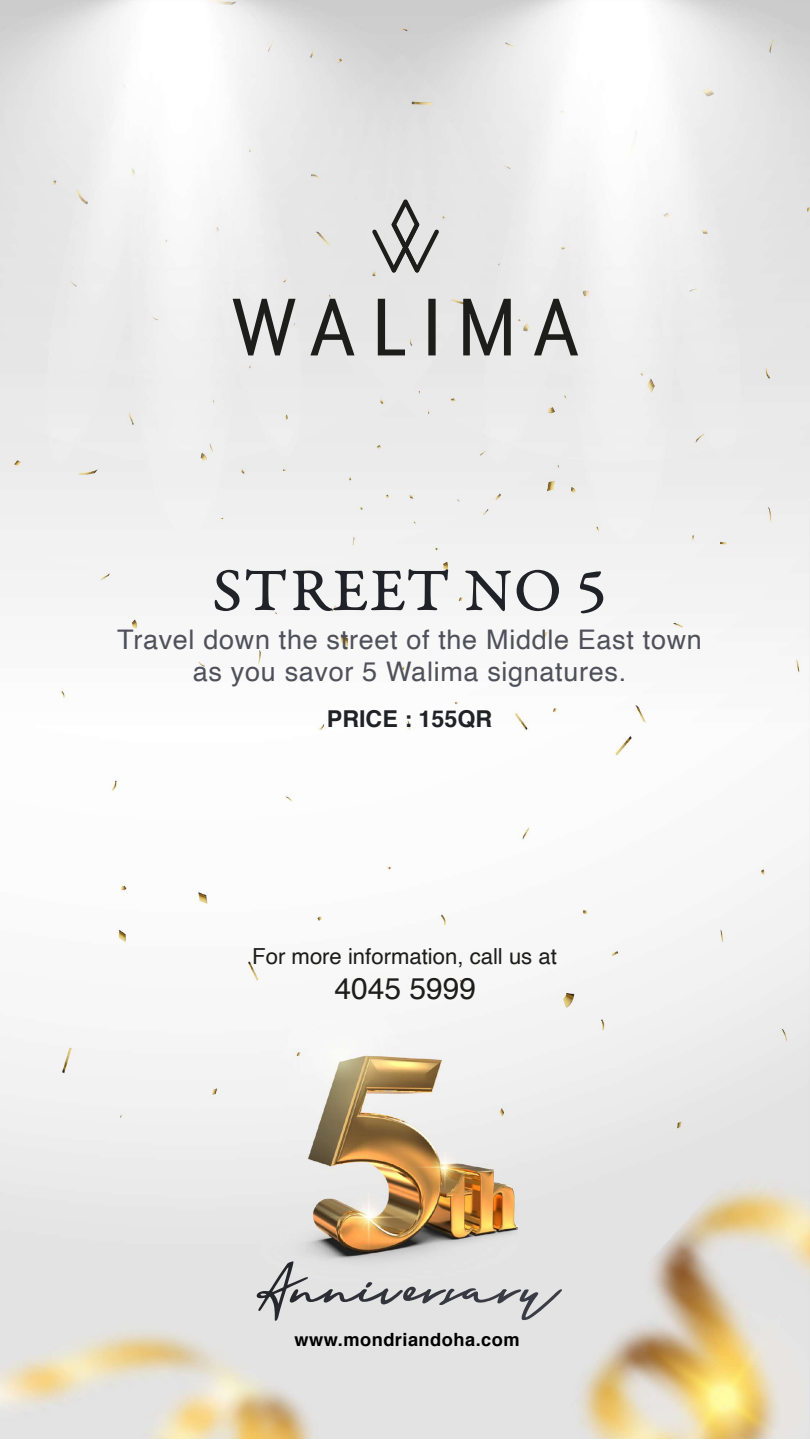
<style>
.page{position:relative;width:810px;height:1440px;background:#fff}
.page>*{position:absolute;margin:0;border:0;box-sizing:border-box;transform-origin:0 0}
.t1{font:63.75px "Garamond Premr Pro Capt";letter-spacing:.03em;color:#212228}
.t2{font:30px "Helvetica";color:#1d1d1b}
.t3{font:27px/32.4px "Helvetica";letter-spacing:.025em;color:#50505b;text-align:center}
.t4{font:700 23.25px "Helvetica";color:#212228}
.t5{font:22.12px "Helvetica";color:#1d1d1b}
.t6{font:700 18.23px "Helvetica";letter-spacing:.025em;color:#000}
</style>
<div class="page">
<img style="left:0;top:0;width:810px;height:1439px">
<svg style="left:372px;top:199px;width:67px;height:74px;background:#b9b9b9"></svg>
<svg style="left:233px;top:299px;width:345px;height:56px;background:#b1b1b0"></svg>
<svg style="left:257px;top:1261px;width:305px;height:60px;background:#cccdce"></svg>
<h1 class="t1" style="left:212px;top:552px;width:396px">STREET NO 5</h1>
<p class="t3" style="left:117px;top:624px;width:586px">Travel down the street of the Middle East town as you savor 5 Walima signatures.</p>
<p class="t4" style="left:327px;top:700px;width:167px">PRICE : 155QR</p>
<p class="t5" style="left:252px;top:939px;width:306px">For more information, call us at</p>
<p class="t2" style="left:334px;top:965px;width:143px">4045 5999</p>
<p class="t6" style="left:295px;top:1324px;width:226px">www.mondriandoha.com</p>
</div>
